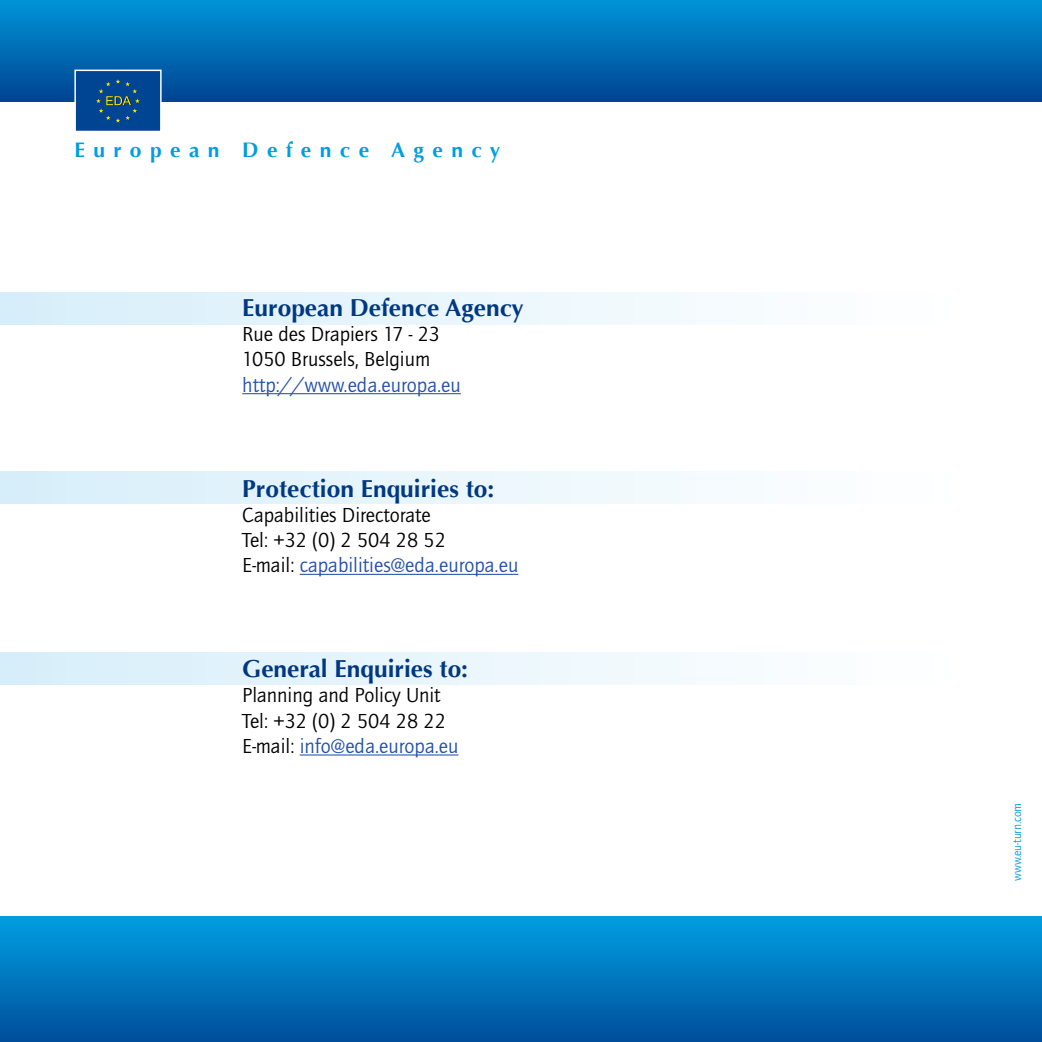
<style>
.page{position:relative;width:1042px;height:1042px;background:#fff}
.page>*{position:absolute;margin:0;border:0;box-sizing:border-box;transform-origin:0 0}
.t1{font:700 24.5px "Optima";color:#003882}
.t2{font:21px/25.2px "Quay Sans ITC Std";color:#000}
.t3{font:21px "Quay Sans ITC Std";color:#2350ab}
.t4{font:700 21px "Optima";letter-spacing:.4em;color:#009ee0}
.t5{font:12.25px "Quay Sans ITC Std";letter-spacing:-.01em;color:#009ee0}
.s1{color:#2350ab}
</style>
<div class="page">
<div style="left:0;top:0;width:1042px;height:102px;background:linear-gradient(to bottom,#0094d7,#004493)"></div>
<div style="left:0;top:916px;width:1042px;height:126px;background:linear-gradient(to bottom,#009fe1,#004f9b)"></div>
<div style="left:0;top:293px;width:952px;height:32px;background:linear-gradient(to right,#d7eefa,#fff)"></div>
<div style="left:0;top:472px;width:952px;height:32px;background:linear-gradient(to right,#d7eefa,#fff)"></div>
<div style="left:0;top:653px;width:952px;height:32px;background:linear-gradient(to right,#d7eefa,#fff)"></div>
<hr style="left:242px;top:393px;width:219px;height:1px;background:#2350ab">
<hr style="left:300px;top:574px;width:218px;height:1px;background:#2350ab">
<hr style="left:300px;top:754px;width:158px;height:1px;background:#2350ab">
<div style="left:74px;top:70px;width:88px;height:62px;background:#004494;border:1px solid #fff"></div>
<svg style="left:96px;top:79px;width:44px;height:44px"></svg>
<p class="t4" style="left:74px;top:138px;width:427px">European Defence Agency</p>
<p class="t1" style="left:242px;top:293px;width:283px">European Defence Agency</p>
<p class="t2" style="left:242px;top:322px;width:199px">Rue des Drapiers 17 - 23<br>1050 Brussels, Belgium</p>
<p class="t3" style="left:242px;top:372px;width:220px">http://www.eda.europa.eu</p>
<p class="t1" style="left:242px;top:474px;width:253px">Protection Enquiries to:</p>
<p class="t2" style="left:242px;top:502px;width:278px">Capabilities Directorate<br>Tel: +32 (0) 2 504 28 52<br>E-mail: <span class="s1">capabilities@eda.europa.eu</span></p>
<p class="t1" style="left:242px;top:655px;width:227px">General Enquiries to:</p>
<p class="t2" style="left:242px;top:683px;width:218px">Planning and Policy Unit<br>Tel: +32 (0) 2 504 28 22<br>E-mail: <span class="s1">info@eda.europa.eu</span></p>
<p class="t5" style="left:1010px;top:881px;width:79px;rotate:-90deg">www.eu-turn.com</p>
</div>
